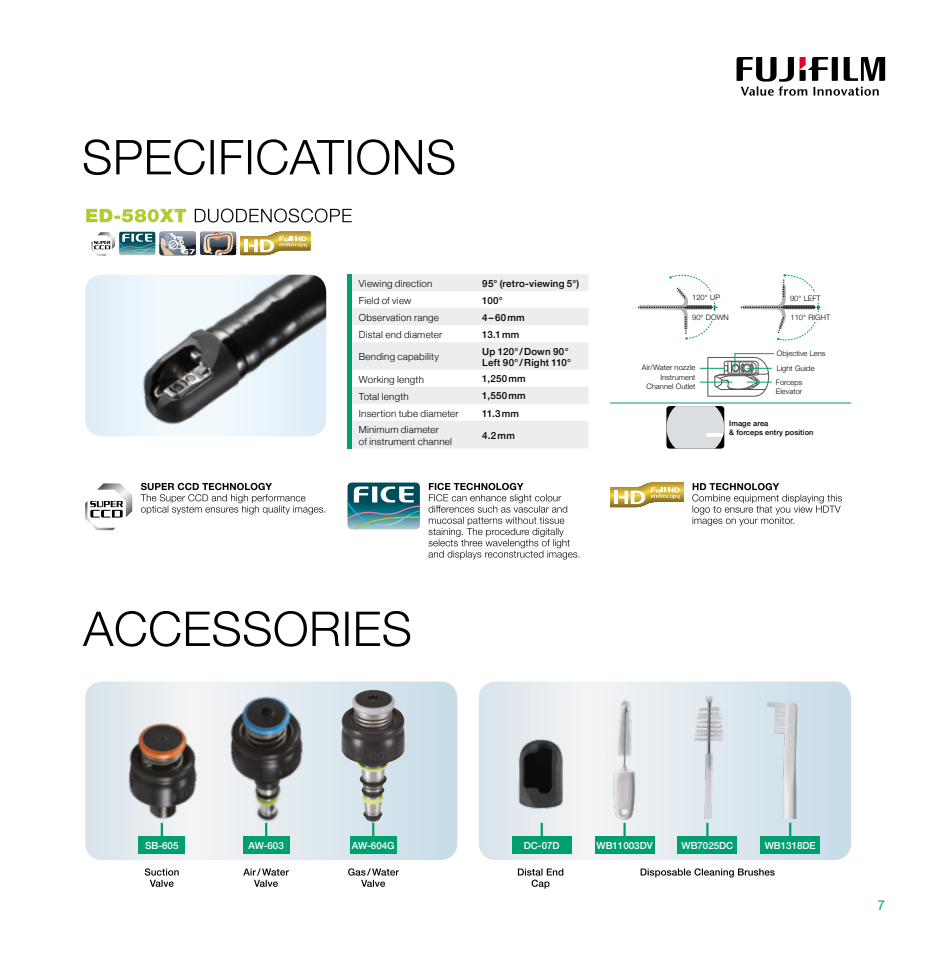
<style>
.page{position:relative;width:949px;height:961px;background:#fff}
.page>*{position:absolute;margin:0;border:0;box-sizing:border-box;transform-origin:0 0}
.t1{font:13.5px "Helvetica Neue";color:#009f70}
.t2{font:300 9.75px/11.2px "Helvetica Neue";letter-spacing:.02em;color:#000}
.t3{font:500 9.75px/11.2px "Helvetica Neue";letter-spacing:.025em;color:#000}
.t4{font:500 9.75px "Helvetica Neue";color:#fff}
.t5{font:300 7.5px/9px "Helvetica Neue";letter-spacing:.01em;color:#000}
.t6{font:500 7.5px/9px "Helvetica Neue";letter-spacing:.01em;color:#000}
</style>
<div class="page">
<div style="left:351px;top:274px;width:237px;height:17px;background:#ebedee"></div>
<svg style="left:351px;top:308px;width:237px;height:140px"></svg>
<hr style="left:347px;top:274px;width:4px;height:174px;background:#009f70">
<svg style="left:740px;top:274px;width:80px;height:67px"></svg>
<div style="left:789px;top:292px;width:32px;height:10px;background:#fff"></div>
<svg style="left:666px;top:406px;width:58px;height:43px;background:#c5c8ca"></svg>
<hr style="left:706px;top:433px;width:18px;height:4px;background:#fff">
<hr style="left:609px;top:403px;width:241px;height:1px;background:#009f70">
<svg style="left:479px;top:681px;width:371px;height:179px"></svg>
<div style="left:594px;top:836px;width:60px;height:17px;background:#009f70"></div>
<hr style="left:623px;top:823px;width:2px;height:22px;background:#009f70">
<img style="left:598px;top:696px;width:49px;height:124px">
<div style="left:677px;top:836px;width:60px;height:17px;background:#009f70"></div>
<hr style="left:706px;top:823px;width:2px;height:22px;background:#009f70">
<img style="left:679px;top:696px;width:69px;height:122px">
<div style="left:760px;top:836px;width:59px;height:17px;background:#009f70"></div>
<hr style="left:788px;top:823px;width:3px;height:22px;background:#009f70">
<img style="left:767px;top:696px;width:44px;height:122px">
<svg style="left:85px;top:681px;width:372px;height:179px;background:#d7e4ec"></svg>
<div style="left:350px;top:836px;width:46px;height:17px;background:#009f70"></div>
<hr style="left:372px;top:823px;width:2px;height:22px;background:#009f70">
<img style="left:341px;top:690px;width:64px;height:132px">
<div style="left:138px;top:836px;width:47px;height:17px;background:#009f70"></div>
<img style="left:104px;top:702px;width:119px;height:135px">
<div style="left:243px;top:836px;width:46px;height:17px;background:#009f70"></div>
<hr style="left:265px;top:823px;width:2px;height:22px;background:#009f70">
<img style="left:199px;top:684px;width:125px;height:149px">
<svg style="left:637px;top:275px;width:81px;height:65px"></svg>
<div style="left:512px;top:836px;width:59px;height:17px;background:#009f70"></div>
<hr style="left:540px;top:823px;width:2px;height:22px;background:#009f70">
<img style="left:513px;top:735px;width:57px;height:77px">
<svg style="left:700px;top:353px;width:74px;height:44px"></svg>
<hr style="left:700px;top:382px;width:31px;height:1px;background:#009f70">
<img style="left:85px;top:275px;width:241px;height:161px">
<svg style="left:84px;top:139px;width:370px;height:36px"></svg>
<svg style="left:83px;top:611px;width:327px;height:36px"></svg>
<svg style="left:640px;top:868px;width:134px;height:9px"></svg>
<svg style="left:517px;top:868px;width:46px;height:21px"></svg>
<svg style="left:348px;top:868px;width:51px;height:19px"></svg>
<svg style="left:145px;top:868px;width:34px;height:19px"></svg>
<svg style="left:243px;top:868px;width:46px;height:19px"></svg>
<svg style="left:195px;top:209px;width:156px;height:13px"></svg>
<svg style="left:86px;top:209px;width:100px;height:13px"></svg>
<svg style="left:610px;top:483px;width:73px;height:24px"></svg>
<svg style="left:347px;top:483px;width:73px;height:46px;background:#518c94"></svg>
<svg style="left:85px;top:483px;width:47px;height:47px"></svg>
<svg style="left:140px;top:483px;width:185px;height:31px"></svg>
<svg style="left:428px;top:483px;width:151px;height:76px"></svg>
<svg style="left:692px;top:483px;width:149px;height:43px"></svg>
<img style="left:91px;top:232px;width:219px;height:24px">
<svg style="left:736px;top:57px;width:148px;height:39px"></svg>
<p class="t2" style="left:359px;top:277px;width:75px">Viewing direction</p>
<p class="t3" style="left:482px;top:277px;width:98px">95° (retro-viewing 5°)</p>
<p class="t2" style="left:359px;top:294px;width:54px">Field of view</p>
<p class="t3" style="left:482px;top:294px;width:22px">100°</p>
<p class="t2" style="left:359px;top:311px;width:81px">Observation range</p>
<p class="t3" style="left:482px;top:311px;width:44px">4–60mm</p>
<p class="t2" style="left:359px;top:328px;width:85px">Distal end diameter</p>
<p class="t3" style="left:482px;top:328px;width:38px">13.1mm</p>
<p class="t2" style="left:359px;top:351px;width:81px">Bending capability</p>
<p class="t3" style="left:482px;top:345px;width:90px">Up 120°/Down 90°<br>Left 90°/Right 110°</p>
<p class="t2" style="left:359px;top:373px;width:66px">Working length</p>
<p class="t3" style="left:482px;top:373px;width:45px">1,250mm</p>
<p class="t2" style="left:359px;top:390px;width:51px">Total length</p>
<p class="t3" style="left:482px;top:390px;width:45px">1,550mm</p>
<p class="t2" style="left:359px;top:407px;width:101px">Insertion tube diameter</p>
<p class="t3" style="left:482px;top:407px;width:38px">11.3mm</p>
<p class="t2" style="left:359px;top:424px;width:95px">Minimum diameter<br>of instrument channel</p>
<p class="t3" style="left:482px;top:429px;width:34px">4.2mm</p>
<p class="t5" style="left:692px;top:292px;width:29px">120° UP</p>
<p class="t5" style="left:692px;top:313px;width:38px">90° DOWN</p>
<p class="t5" style="left:641px;top:363px;width:55px">Air/Water nozzle</p>
<p class="t5" style="left:646px;top:373px;width:50px;text-align:right">Instrument<br>Channel Outlet</p>
<p class="t5" style="left:789px;top:293px;width:32px">90° LEFT</p>
<p class="t5" style="left:790px;top:313px;width:41px">110° RIGHT</p>
<p class="t5" style="left:776px;top:345px;width:50px;line-height:14.9px">Objective Lens<br>Light Guide</p>
<p class="t5" style="left:775px;top:377px;width:28px">Forceps<br>Elevator</p>
<p class="t6" style="left:729px;top:418px;width:86px">Image area<br>&amp; forceps entry position</p>
<p class="t4" style="left:145px;top:838px;width:35px">SB-605</p>
<p class="t4" style="left:248px;top:838px;width:37px">AW-603</p>
<p class="t4" style="left:352px;top:838px;width:44px">AW-604G</p>
<p class="t4" style="left:596px;top:838px;width:58px">WB11003DV</p>
<p class="t4" style="left:681px;top:838px;width:53px">WB7025DC</p>
<p class="t4" style="left:764px;top:838px;width:52px">WB1318DE</p>
<p class="t4" style="left:523px;top:838px;width:37px">DC-07D</p>
<h1 class="t1" style="left:877px;top:895px;width:9px">7</h1>
</div>
